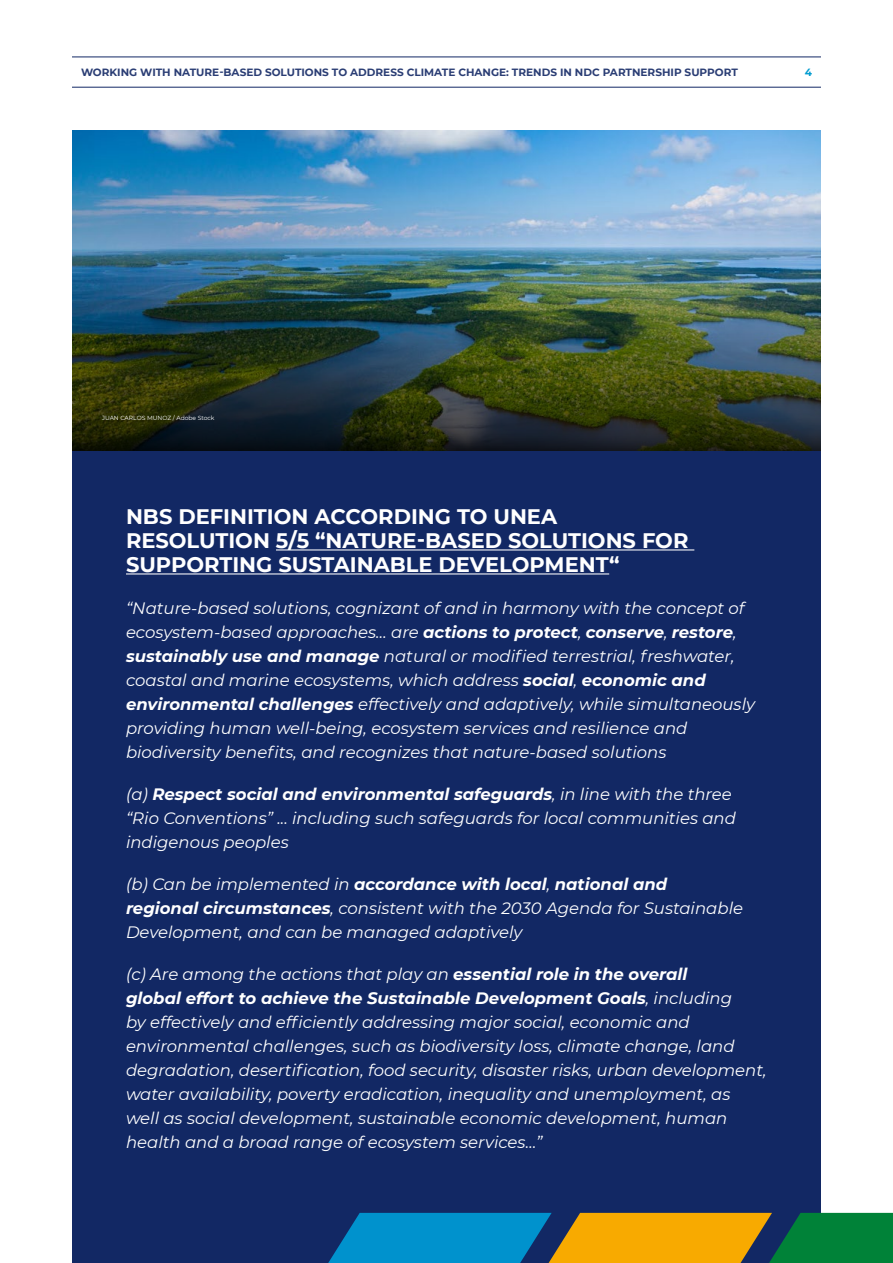
<style>
.page{position:relative;width:893px;height:1263px;background:#fff}
.page>*{position:absolute;margin:0;border:0;box-sizing:border-box;transform-origin:0 0}
.Box__Title{font:700 21px/24px "Montserrat";color:#fff}
.Box__Paragraph{font:italic 16.5px/24px "Montserrat";color:#fff}
.t1{font:700 10.5px "Montserrat";color:#2a3d74}
.t2{font:700 10.5px "Montserrat";color:#009cd0}
.Photo_credit{font:6px "Montserrat";color:#fff}
.s1{font-weight:700}
</style>
<div class="page">
<hr style="left:72px;top:57px;width:749px;height:1px;background:#122864">
<hr style="left:72px;top:87px;width:749px;height:1px;background:#122864">
<div style="left:72px;top:450px;width:749px;height:813px;background:#122864"></div>
<hr style="left:276px;top:549px;width:418px;height:1px;background:#fff">
<hr style="left:126px;top:573px;width:483px;height:1px;background:#fff">
<svg style="left:328px;top:1213px;width:565px;height:50px;background:#56895d"></svg>
<img style="left:72px;top:131px;width:749px;height:136px">
<img style="left:72px;top:267px;width:749px;height:183px">
<p class="t1" style="left:81px;top:64px;width:658px">WORKING WITH NATURE-BASED SOLUTIONS TO ADDRESS CLIMATE CHANGE: TRENDS IN NDC PARTNERSHIP SUPPORT</p>
<p class="t2" style="left:805px;top:64px;width:9px">4</p>
<p class="Photo_credit" style="left:102px;top:414px;width:114px">JUAN CARLOS MUNOZ / Adobe Stock</p>
<p class="Box__Title" style="left:126px;top:504px;width:564px">NBS DEFINITION ACCORDING TO UNEA<br>RESOLUTION 5/5 “NATURE-BASED SOLUTIONS FOR<br>SUPPORTING SUSTAINABLE DEVELOPMENT“</p>
<p class="Box__Paragraph" style="left:126px;top:596px;width:631px">“Nature-based solutions, cognizant of and in harmony with the concept of ecosystem-based approaches… are <span class="s1">actions to protect</span>, <span class="s1">conserve</span>, <span class="s1">restore</span>, <span class="s1">sustainably use and manage</span> natural or modified terrestrial, freshwater, coastal and marine ecosystems, which address <span class="s1">social</span>, <span class="s1">economic and environmental challenges</span> effectively and adaptively, while simultaneously providing human well-being, ecosystem services and resilience and biodiversity benefits, and recognizes that nature-based solutions</p>
<p class="Box__Paragraph" style="left:126px;top:782px;width:611px">(a) <span class="s1">Respect social and environmental safeguards</span>, in line with the three “Rio Conventions” ... including such safeguards for local communities and indigenous peoples</p>
<p class="Box__Paragraph" style="left:126px;top:872px;width:619px">(b) Can be implemented in <span class="s1">accordance with local</span>, <span class="s1">national and regional circumstances</span>, consistent with the 2030 Agenda for Sustainable<br>Development, and can be managed adaptively</p>
<p class="Box__Paragraph" style="left:126px;top:962px;width:642px">(c) Are among the actions that play an <span class="s1">essential role in the overall<br>global effort to achieve the Sustainable Development Goals</span>, including<br>by effectively and efficiently addressing major social, economic and environmental challenges, such as biodiversity loss, climate change, land degradation, desertification, food security, disaster risks, urban development, water availability, poverty eradication, inequality and unemployment, as well as social development, sustainable economic development, human health and a broad range of ecosystem services…”</p>
</div>
